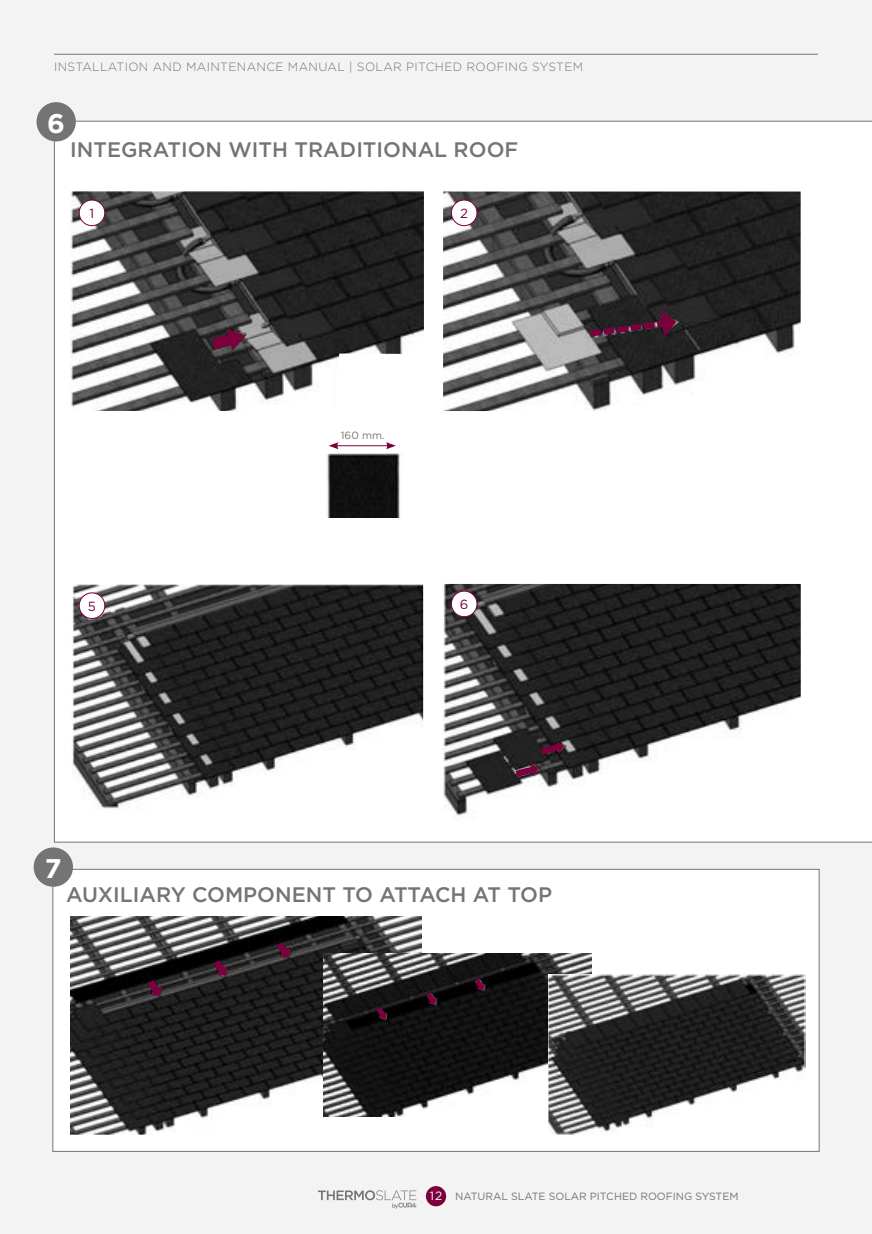
<style>
.page{position:relative;width:872px;height:1234px;background:#fff}
.page>*{position:absolute;margin:0;border:0;box-sizing:border-box;transform-origin:0 0}
.t1{font:700 27px "Gotham";color:#fff}
.t2{font:500 21px "Gotham";color:#757474}
.t3{font:13.2px "Gotham";color:#7c003e}
.t4{font:300 12px "Gotham";letter-spacing:.03em;color:#757474}
.t5{font:10.5px "Gotham";color:#757474}
.s1{font-size:12px;color:#fff}
</style>
<div class="page">
<div style="left:0;top:0;width:872px;height:1233px;background:#f3f3f3"></div>
<div style="left:54px;top:121px;width:818px;height:721px;background:#fff"></div>
<div style="left:37px;top:102px;width:39px;height:39px;background:#757474;border-radius:50%"></div>
<div style="left:52px;top:868px;width:767px;height:283px;background:#fff;border:1px solid #757474"></div>
<div style="left:34px;top:847px;width:39px;height:39px;background:#757474;border-radius:50%"></div>
<img style="left:70px;top:191px;width:354px;height:220px">
<img style="left:70px;top:916px;width:351px;height:217px">
<svg style="left:148px;top:979px;width:14px;height:16px"></svg>
<svg style="left:213px;top:959px;width:15px;height:16px"></svg>
<svg style="left:277px;top:941px;width:14px;height:16px"></svg>
<img style="left:443px;top:191px;width:357px;height:220px">
<svg style="left:584px;top:310px;width:92px;height:30px;background:#3a222e"></svg>
<svg style="left:212px;top:328px;width:34px;height:22px"></svg>
<img style="left:326px;top:453px;width:77px;height:64px">
<hr style="left:336px;top:445px;width:52px;height:1px;background:#7c003e">
<svg style="left:329px;top:442px;width:9px;height:7px"></svg>
<svg style="left:386px;top:442px;width:10px;height:7px"></svg>
<div style="left:79px;top:200px;width:26px;height:25px;background:#fff;border-radius:50%"></div>
<div style="left:79px;top:199px;width:26px;height:27px;border:1px solid #7c003e;border-radius:50%"></div>
<div style="left:451px;top:200px;width:26px;height:25px;background:#fff;border-radius:50%"></div>
<div style="left:451px;top:199px;width:26px;height:27px;border:1px solid #7c003e;border-radius:50%"></div>
<img style="left:72px;top:584px;width:351px;height:234px">
<div style="left:79px;top:592px;width:26px;height:26px;background:#fff;border-radius:50%"></div>
<div style="left:79px;top:592px;width:26px;height:26px;border:1px solid #7c003e;border-radius:50%"></div>
<img style="left:443px;top:584px;width:357px;height:242px">
<svg style="left:541px;top:741px;width:23px;height:13px"></svg>
<svg style="left:515px;top:763px;width:23px;height:13px"></svg>
<div style="left:451px;top:591px;width:26px;height:25px;background:#fff;border-radius:50%"></div>
<div style="left:451px;top:590px;width:26px;height:27px;border:1px solid #7c003e;border-radius:50%"></div>
<img style="left:324px;top:952px;width:267px;height:164px">
<svg style="left:376px;top:1006px;width:11px;height:13px"></svg>
<svg style="left:426px;top:992px;width:11px;height:12px"></svg>
<svg style="left:474px;top:978px;width:11px;height:12px"></svg>
<img style="left:548px;top:974px;width:257px;height:159px">
<hr style="left:54px;top:54px;width:764px;height:1px;background:#757474">
<div style="left:426px;top:1185px;width:20px;height:20px;background:#7c003e;border-radius:50%"></div>
<svg style="left:318px;top:1190px;width:98px;height:18px"></svg>
<p class="t4" style="left:54px;top:59px;width:530px">INSTALLATION AND MAINTENANCE MANUAL | SOLAR PITCHED ROOFING SYSTEM</p>
<p class="t1" style="left:47px;top:105px;width:19px">6</p>
<p class="t2" style="left:70px;top:135px;width:449px">INTEGRATION WITH TRADITIONAL ROOF</p>
<p class="t3" style="left:90px;top:206px;width:6px">1</p>
<p class="t3" style="left:460px;top:206px;width:9px">2</p>
<p class="t5" style="left:341px;top:429px;width:45px">160 mm.</p>
<p class="t3" style="left:88px;top:598px;width:10px">5</p>
<p class="t3" style="left:460px;top:597px;width:10px">6</p>
<p class="t1" style="left:45px;top:850px;width:18px">7</p>
<p class="t2" style="left:66px;top:880px;width:487px">AUXILIARY COMPONENT TO ATTACH AT TOP</p>
<p class="t5" style="left:430px;top:1190px;width:310px"><span class="s1">12</span> NATURAL SLATE SOLAR PITCHED ROOFING SYSTEM</p>
</div>
